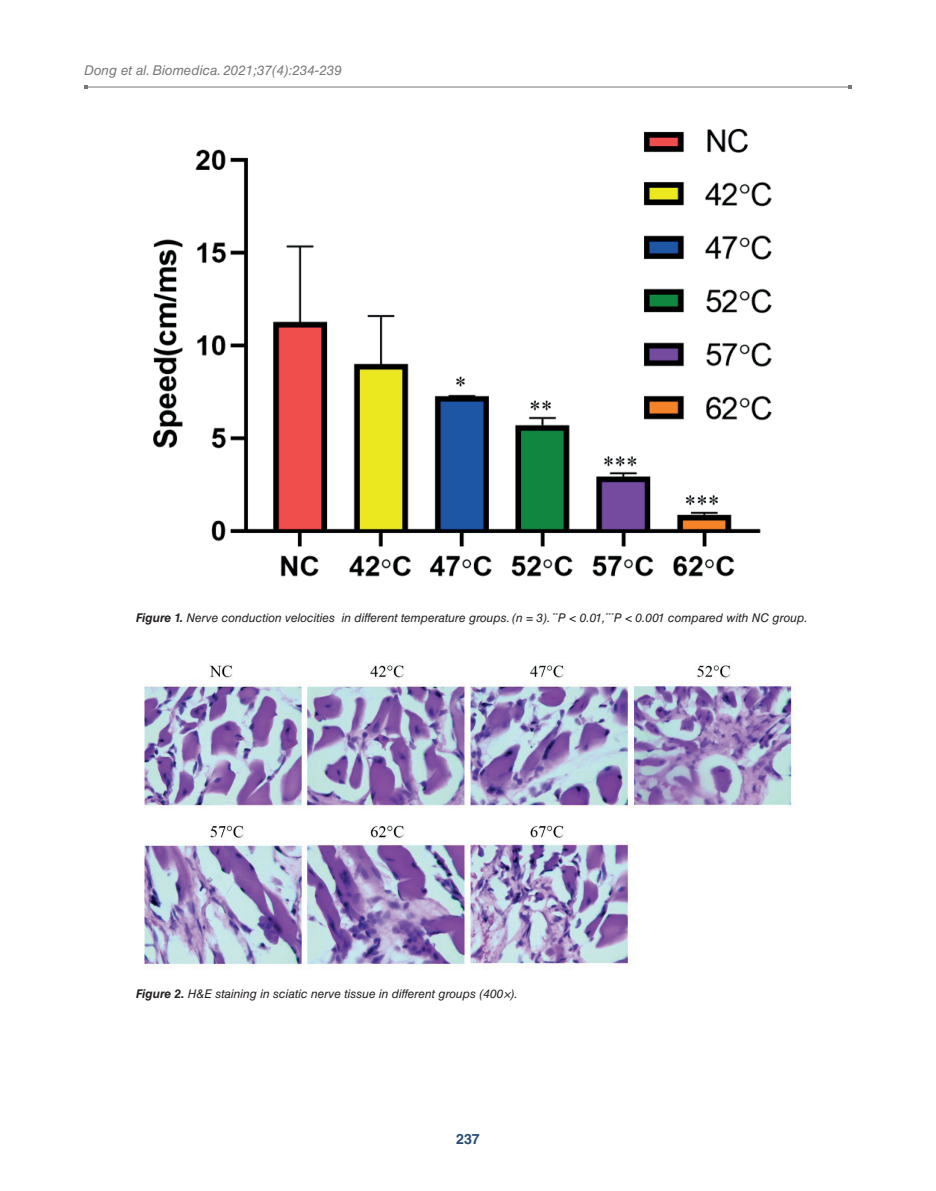
<style>
.page{position:relative;width:936px;height:1191px;background:#fff}
.page>*{position:absolute;margin:0;border:0;box-sizing:border-box;transform-origin:0 0}
.t1{font:700 14.25px "Helvetica LT Std";color:#284d76}
.t2{font:italic 13.5px "Helvetica LT Std";color:#76787b}
.t3{font:italic 12px "Helvetica LT Std";color:#231f20}
.s1{font-weight:700}
</style>
<div class="page">
<hr style="left:86px;top:87px;width:764px;height:1px;background:#76787b">
<img style="left:153px;top:128px;width:619px;height:449px">
<img style="left:144px;top:665px;width:651px;height:305px">
<p class="t2" style="left:84px;top:62px;width:259px">Dong et al. Biomedica. 2021;37(4):234-239</p>
<p class="t3" style="left:136px;top:610px;width:673px"><span class="s1">Figure 1.</span> Nerve conduction velocities in different temperature groups. (n = 3). <sup>**</sup>P &lt; 0.01,<sup>***</sup>P &lt; 0.001 compared with NC group.</p>
<p class="t3" style="left:136px;top:987px;width:383px"><span class="s1">Figure 2.</span> H&amp;E staining in sciatic nerve tissue in different groups (400×).</p>
<p class="t1" style="left:456px;top:1130px;width:25px">237</p>
</div>
